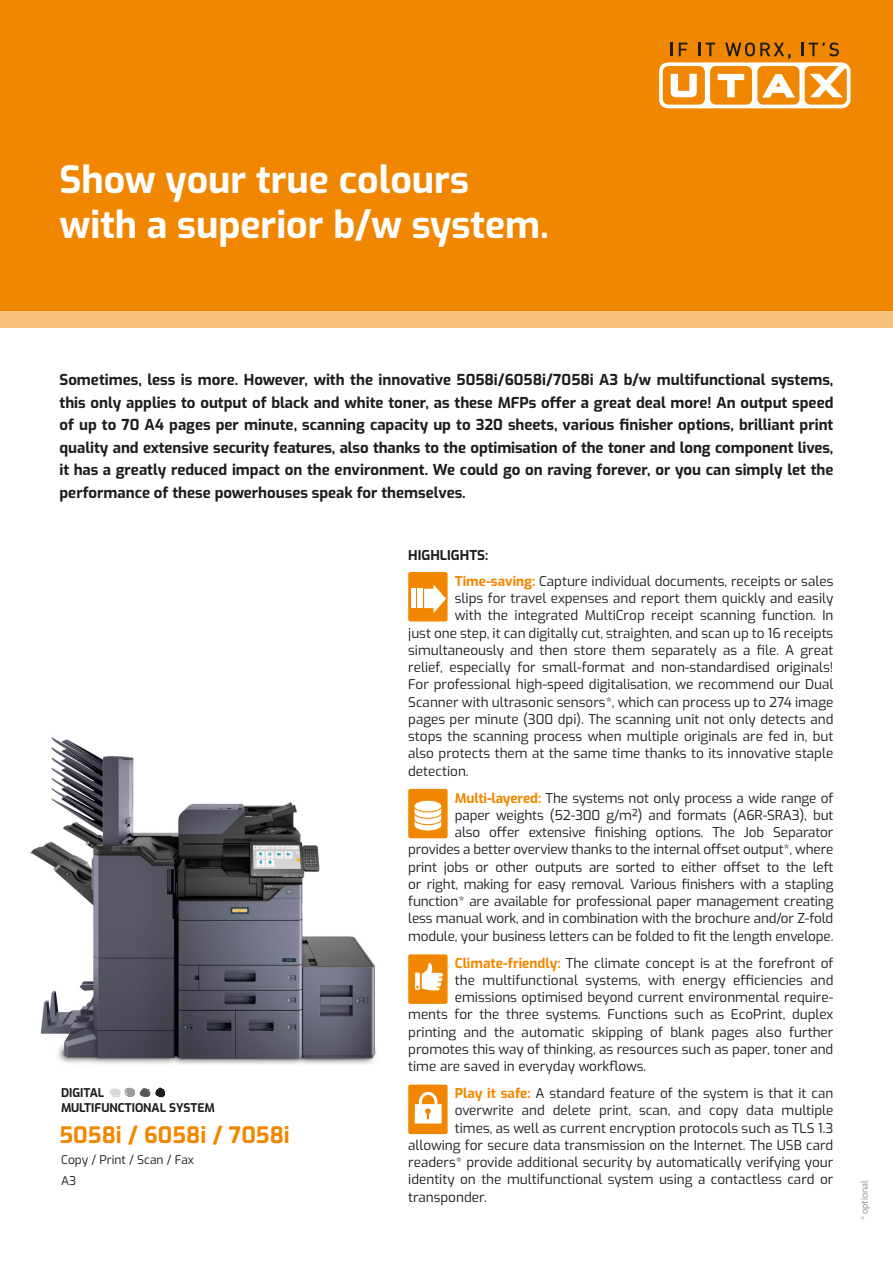
<style>
.page{position:relative;width:893px;height:1263px;background:#fff}
.page>*{position:absolute;margin:0;border:0;box-sizing:border-box;transform-origin:0 0}
.t1{font:700 37.5px/45px "Exo";color:#fff}
.t2{font:700 22.5px "Exo";letter-spacing:.005em;color:#f18700}
.t3{font:700 15px/22.5px "Exo";color:#1d1d1b;text-align:justify}
.t4{font:13.5px/17.2px "Exo";color:#1d1d1b}
.t5{font:700 12px/15px "Exo";color:#1d1d1b}
.t6{font:12px/21px "Exo";color:#1d1d1b}
.t7{font:9px "Exo";color:#878787}
.s1{font-weight:700}
.s2{font-weight:700;color:#f18700}
</style>
<div class="page">
<img style="left:30px;top:737px;width:347px;height:328px">
<div style="left:0;top:0;width:893px;height:310px;background:#f18700"></div>
<div style="left:0;top:310px;width:893px;height:17px;background:#f8c380"></div>
<div style="left:408px;top:572px;width:40px;height:49px;background:#f18700;border-radius:2px"></div>
<div style="left:418px;top:589px;width:5px;height:19px;background:#fff"></div>
<hr style="left:413px;top:589px;width:3px;height:19px;background:#fff">
<svg style="left:411px;top:589px;width:1px;height:19px"></svg>
<svg style="left:424px;top:584px;width:22px;height:29px"></svg>
<div style="left:408px;top:789px;width:40px;height:49px;background:#f18700;border-radius:2px"></div>
<svg style="left:414px;top:808px;width:28px;height:23px"></svg>
<div style="left:414px;top:800px;width:28px;height:12px;background:#fff;border-radius:50%"></div>
<div style="left:413px;top:800px;width:29px;height:12px;border:1px solid #f18700;border-radius:50%"></div>
<div style="left:408px;top:954px;width:40px;height:50px;background:#f18700;border-radius:2px"></div>
<svg style="left:415px;top:963px;width:28px;height:27px"></svg>
<div style="left:408px;top:1084px;width:40px;height:50px;background:#f18700;border-radius:2px"></div>
<svg style="left:415px;top:1092px;width:27px;height:31px"></svg>
<div style="left:659px;top:62px;width:191px;height:46px;background:#fff;border-radius:9px"></div>
<div style="left:663px;top:66px;width:42px;height:39px;background:#f18700;border-radius:6px"></div>
<div style="left:710px;top:66px;width:42px;height:39px;background:#f18700;border-radius:6px"></div>
<div style="left:757px;top:66px;width:42px;height:39px;background:#f18700;border-radius:6px"></div>
<div style="left:805px;top:66px;width:42px;height:39px;background:#f18700;border-radius:6px"></div>
<svg style="left:671px;top:74px;width:26px;height:23px"></svg>
<svg style="left:718px;top:74px;width:26px;height:23px"></svg>
<svg style="left:810px;top:66px;width:36px;height:31px"></svg>
<svg style="left:762px;top:74px;width:33px;height:24px"></svg>
<svg style="left:671px;top:43px;width:2px;height:13px"></svg>
<svg style="left:679px;top:43px;width:8px;height:13px"></svg>
<svg style="left:699px;top:43px;width:16px;height:13px"></svg>
<svg style="left:725px;top:43px;width:65px;height:16px"></svg>
<svg style="left:802px;top:43px;width:37px;height:13px"></svg>
<svg style="left:110px;top:1087px;width:55px;height:10px"></svg>
<h1 class="t1" style="left:60px;top:155px;width:491px">Show your true colours with a superior b/w system.</h1>
<p class="t3" style="left:60px;top:367px;width:775px">Sometimes, less is more. However, with the innovative 5058i/6058i/7058i A3 b/w multifunctional systems, this only applies to output of black and white toner, as these MFPs offer a great deal more! An output speed of up to 70 A4 pages per minute, scanning capacity up to 320 sheets, various finisher options, brilliant print quality and extensive security features, also thanks to the optimisation of the toner and long component lives, it has a greatly reduced impact on the environment. We could go on raving forever, or you can simply let the performance of these powerhouses speak for themselves.</p>
<p class="t5" style="left:61px;top:1085px;width:155px">DIGITAL<br>MULTIFUNCTIONAL SYSTEM</p>
<h2 class="t2" style="left:60px;top:1117px;width:232px">5058i / 6058i / 7058i</h2>
<p class="t6" style="left:61px;top:1148px;width:134px">Copy / Print / Scan / Fax<br>A3</p>
<p class="t4" style="left:455px;top:541px;width:380px;line-height:25.8px;text-indent:-47px"><span class="s1">HIGHLIGHTS:<br></span><span class="s2">Time-saving:</span> Capture individual documents, receipts or sales</p>
<p class="t4" style="left:455px;top:589px;width:380px">slips for travel expenses and report them quickly and easily</p>
<p class="t4" style="left:455px;top:606px;width:380px">with the integrated MultiCrop receipt scanning function. In</p>
<p class="t4" style="left:408px;top:623px;width:427px">just one step, it can digitally cut, straighten, and scan up to 16 receipts</p>
<p class="t4" style="left:408px;top:640px;width:427px">simultaneously and then store them separately as a file. A great</p>
<p class="t4" style="left:408px;top:658px;width:427px">relief, especially for small-format and non-standardised originals!</p>
<p class="t4" style="left:408px;top:675px;width:427px">For professional high-speed digitalisation, we recommend our Dual</p>
<p class="t4" style="left:408px;top:692px;width:427px">Scanner with ultrasonic sensors*, which can process up to 274 image</p>
<p class="t4" style="left:408px;top:709px;width:427px">pages per minute (300 dpi). The scanning unit not only detects and</p>
<p class="t4" style="left:408px;top:727px;width:427px">stops the scanning process when multiple originals are fed in, but</p>
<p class="t4" style="left:408px;top:744px;width:427px">also protects them at the same time thanks to its innovative staple</p>
<p class="t4" style="left:408px;top:761px;width:62px">detection.</p>
<p class="t4" style="left:408px;top:788px;width:427px;text-align:right"><span class="s2">Multi-layered:</span> The systems not only process a wide range of<br>paper weights (52-300 g/m²) and formats (A6R-SRA3), but<br>also offer extensive finishing options. The Job Separator provides a better overview thanks to the internal offset output*, where print jobs or other outputs are sorted to either offset to the left or right, making for easy removal. Various finishers with a stapling function* are available for professional paper management creating less manual work, and in combination with the brochure and/or Z-fold module, your business letters can be folded to fit the length envelope.</p>
<p class="t4" style="left:455px;top:953px;width:380px"><span class="s2">Climate-friendly:</span> The climate concept is at the forefront of</p>
<p class="t4" style="left:455px;top:970px;width:380px">the multifunctional systems, with energy efficiencies and</p>
<p class="t4" style="left:455px;top:988px;width:380px">emissions optimised beyond current environmental require-</p>
<p class="t4" style="left:408px;top:1005px;width:427px">ments for the three systems. Functions such as EcoPrint, duplex</p>
<p class="t4" style="left:408px;top:1022px;width:427px">printing and the automatic skipping of blank pages also further</p>
<p class="t4" style="left:408px;top:1039px;width:427px">promotes this way of thinking, as resources such as paper, toner and</p>
<p class="t4" style="left:408px;top:1057px;width:239px">time are saved in everyday workflows.</p>
<p class="t4" style="left:455px;top:1084px;width:380px"><span class="s2">Play it safe:</span> A standard feature of the system is that it can</p>
<p class="t4" style="left:455px;top:1101px;width:380px">overwrite and delete print, scan, and copy data multiple</p>
<p class="t4" style="left:455px;top:1118px;width:380px">times, as well as current encryption protocols such as TLS 1.3</p>
<p class="t4" style="left:408px;top:1136px;width:427px">allowing for secure data transmission on the Internet. The USB card</p>
<p class="t4" style="left:408px;top:1153px;width:427px">readers* provide additional security by automatically verifying your</p>
<p class="t4" style="left:408px;top:1170px;width:427px">identity on the multifunctional system using a contactless card or</p>
<p class="t4" style="left:408px;top:1187px;width:80px">transponder.</p>
<p class="t7" style="left:858px;top:1220px;width:42px;rotate:-90deg">* optional</p>
</div>
